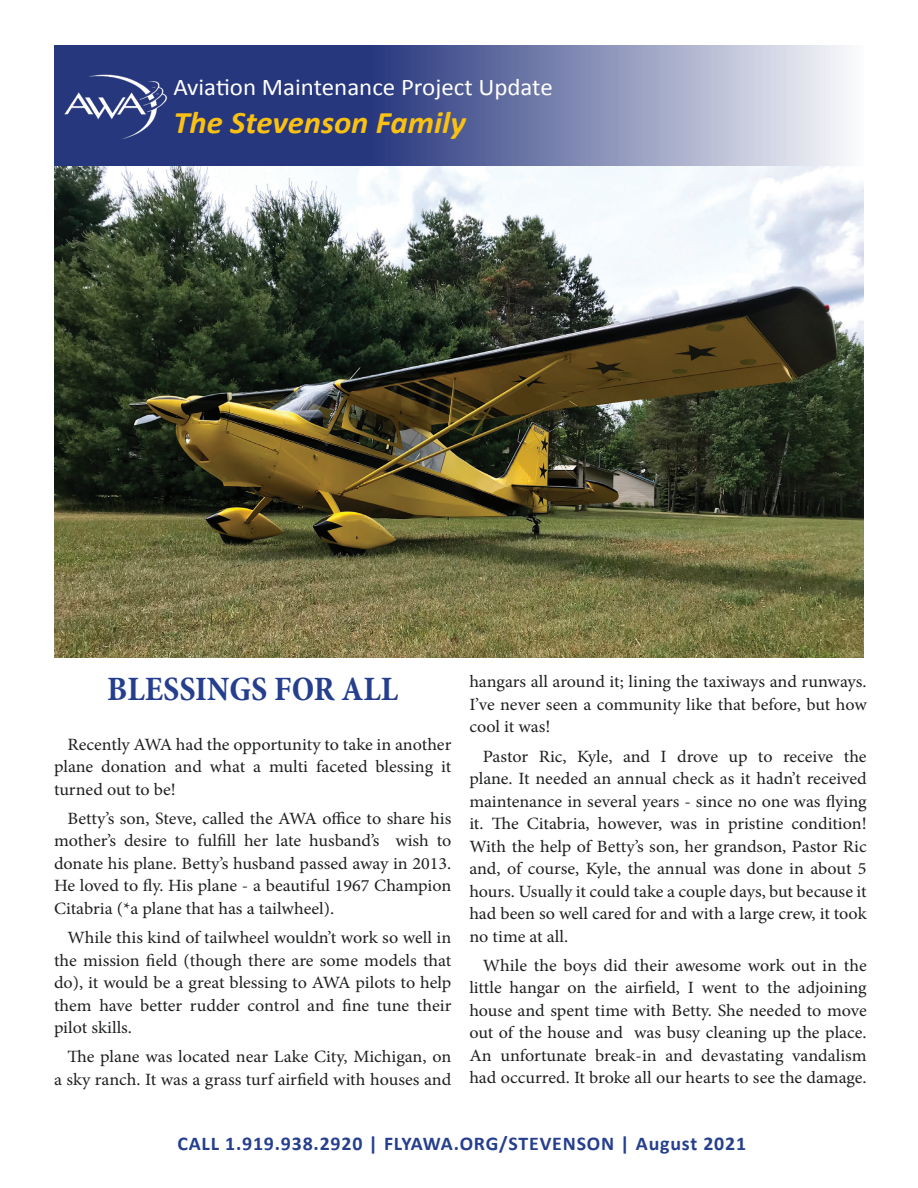
<style>
.page{position:relative;width:918px;height:1188px;background:#fff}
.page>*{position:absolute;margin:0;border:0;box-sizing:border-box;transform-origin:0 0}
.t1{font:700 condensed 34.5px "Minion Pro";color:#253f8e}
.t2{font:italic 700 31.5px "Calibri";color:#fbc112;scale:1.04 1}
.t3{font:24px "Calibri";color:#fff;scale:1.04 1}
.t4{font:700 19.5px "Calibri";letter-spacing:.04em;color:#253f8e}
.t5{font:17.25px/22.5px "Minion Pro";letter-spacing:-.005em;color:#1f2020;text-align:justify;scale:1.05 1}
</style>
<div class="page">
<svg style="left:54px;top:45px;width:791px;height:121px;background:#6974a5"></svg>
<img style="left:63px;top:70px;width:105px;height:71px">
<img style="left:54px;top:166px;width:810px;height:492px">
<h3 class="t3" style="left:173px;top:72px;width:366px">Aviation Maintenance Project Update</h3>
<h2 class="t2" style="left:173px;top:102px;width:283px">The Stevenson Family</h2>
<h1 class="t1" style="left:107px;top:665px;width:292px">BLESSINGS FOR ALL</h1>
<p class="t5" style="left:54px;top:733px;width:380px;text-indent:13px">Recently AWA had the opportunity to take in another plane donation and what a multi faceted blessing it turned out to be!</p>
<p class="t5" style="left:54px;top:807px;width:380px;text-indent:13px">Betty’s son, Steve, called the AWA office to share his mother’s desire to fulfill her late husband’s wish to donate his plane. Betty’s husband passed away in 2013.<br>He loved to fly. His plane - a beautiful 1967 Champion Citabria (*a plane that has a tailwheel).</p>
<p class="t5" style="left:54px;top:926px;width:380px;text-indent:13px">While this kind of tailwheel wouldn’t work so well in the mission field (though there are some models that do), it would be a great blessing to AWA pilots to help them have better rudder control and fine tune their pilot skills.</p>
<p class="t5" style="left:54px;top:1046px;width:380px;text-align:right">The plane was located near Lake City, Michigan, on<br>a sky ranch. It was a grass turf airfield with houses and</p>
<p class="t5" style="left:469px;top:671px;width:380px">hangars all around it; lining the taxiways and runways.<br>I’ve never seen a community like that before, but how cool it was!</p>
<p class="t5" style="left:469px;top:745px;width:380px;text-indent:13px">Pastor Ric, Kyle, and I drove up to receive the plane. It needed an annual check as it hadn’t received maintenance in several years - since no one was flying it. The Citabria, however, was in pristine condition!<br>With the help of Betty’s son, her grandson, Pastor Ric and, of course, Kyle, the annual was done in about 5 hours. Usually it could take a couple days, but because it had been so well cared for and with a large crew, it took no time at all.</p>
<p class="t5" style="left:469px;top:954px;width:380px;text-indent:13px">While the boys did their awesome work out in the little hangar on the airfield, I went to the adjoining house and spent time with Betty. She needed to move out of the house and was busy cleaning up the place.<br>An unfortunate break-in and devastating vandalism had occurred. It broke all our hearts to see the damage.</p>
<p class="t4" style="left:177px;top:1131px;width:570px">CALL 1.919.938.2920 | FLYAWA.ORG/STEVENSON | August 2021</p>
</div>
